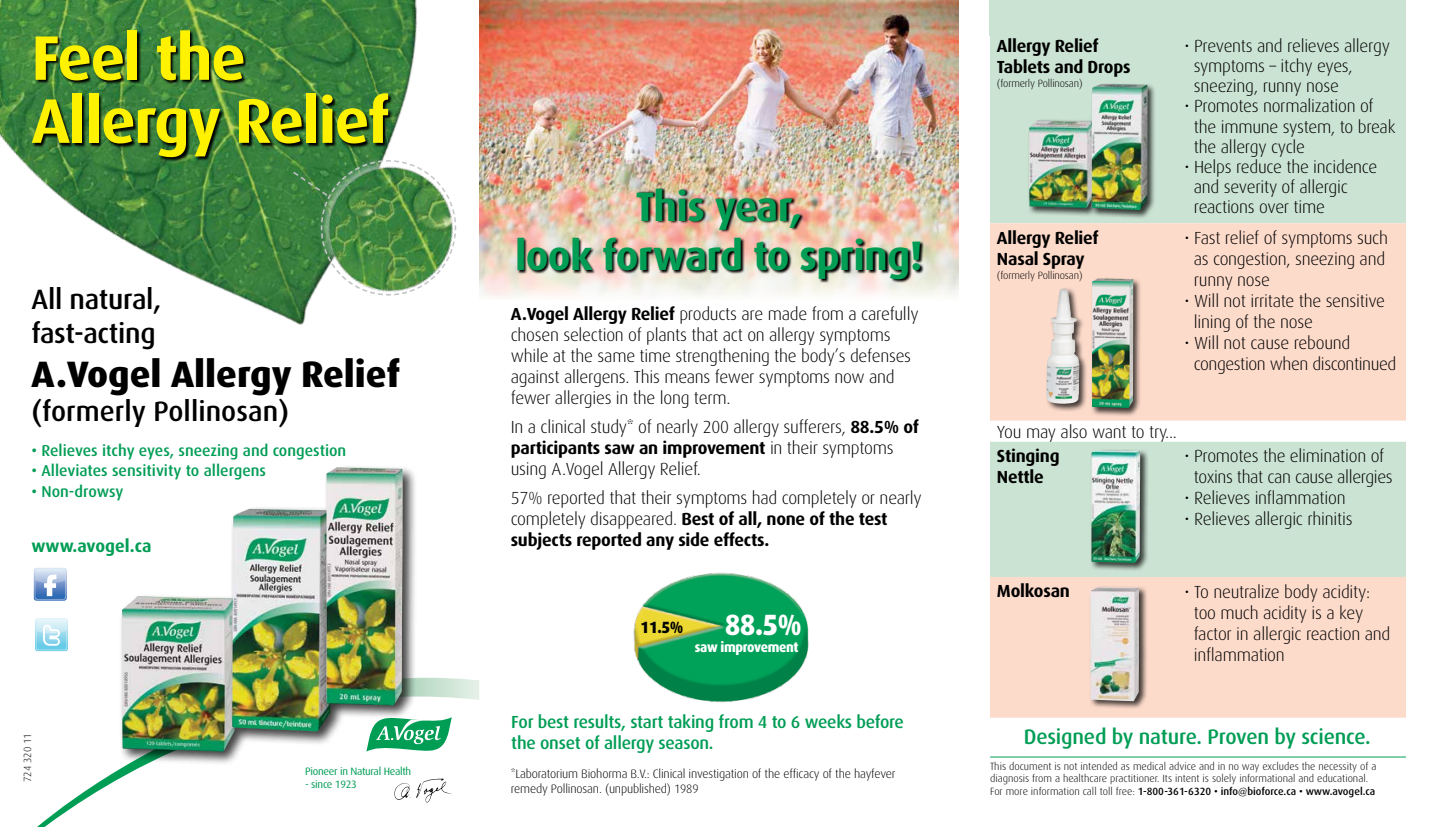
<style>
.page{position:relative;width:1438px;height:827px;background:#fff}
.page>*{position:absolute;margin:0;border:0;box-sizing:border-box;transform-origin:0 0}
.t1{font:700 63px/63px "Dax";letter-spacing:-.025em;color:#fff200}
.t2{font:700 41.12px/49.4px "Dax";letter-spacing:-.02em;color:#009d55;text-align:center}
.t3{font:800 36.75px "Dax";color:#000}
.t4{font:800 29.4px "Dax";color:#fff;scale:.92 1}
.t5{font:500 28px/33.6px "Dax";letter-spacing:-.01em;color:#000}
.t6{font:500 21px "Dax";letter-spacing:-.01em;color:#009d55}
.t7{font:300 17.5px/21px "Dax";letter-spacing:-.015em;color:#000}
.t8{font:700 17.5px/21px "Dax";letter-spacing:-.015em;color:#000}
.t9{font:500 17.5px/21px "Dax";letter-spacing:-.015em;color:#009d55}
.t10{font:700 17.5px "Dax";color:#009d55}
.t11{font:800 16.28px "Dax";color:#000;scale:.92 1}
.t12{font:500 15.75px "Dax";color:#009d55}
.t13{font:800 14.17px "Dax";letter-spacing:-.025em;color:#fff;scale:.92 1}
.t14{font:300 12.25px/14.7px "Dax";letter-spacing:-.015em;color:#000}
.t15{font:10.67px "Dax";letter-spacing:-.025em;color:#009d55}
.t16{font:300 10.5px/12.2px "Dax";color:#000}
.s1{font-weight:700}
.s2{font-weight:500}
</style>
<div class="page">
<img style="left:0;top:0;width:417px;height:325px">
<div style="left:317px;top:155px;width:146px;height:145px;background:#fff"></div>
<svg style="left:291px;top:160px;width:166px;height:136px"></svg>
<svg style="left:37px;top:677px;width:442px;height:150px"></svg>
<svg style="left:366px;top:717px;width:86px;height:34px"></svg>
<svg style="left:394px;top:783px;width:16px;height:17px"></svg>
<svg style="left:416px;top:778px;width:35px;height:24px"></svg>
<div style="left:119px;top:593px;width:130px;height:173px;background:#000;opacity:.75"></div>
<img style="left:122px;top:596px;width:113px;height:155px">
<div style="left:229px;top:505px;width:116px;height:240px;background:#000;opacity:.75"></div>
<img style="left:232px;top:509px;width:99px;height:222px">
<div style="left:323px;top:464px;width:94px;height:256px;background:#000;opacity:.75"></div>
<img style="left:326px;top:467px;width:76px;height:238px">
<img style="left:480px;top:0;width:478px;height:297px">
<svg style="left:34px;top:568px;width:33px;height:32px"></svg>
<svg style="left:35px;top:618px;width:33px;height:33px"></svg>
<div style="left:989px;top:0;width:416px;height:36px;background:#cbe3d3"></div>
<div style="left:990px;top:36px;width:415px;height:187px;background:#cbe3d3"></div>
<svg style="left:990px;top:223px;width:415px;height:494px;background:#efdecf"></svg>
<img style="left:517px;top:188px;width:407px;height:95px">
<svg style="left:32px;top:31px;width:360px;height:131px;background:#2d612d"></svg>
<div style="left:1027px;top:119px;width:74px;height:98px;background:#000;opacity:.75"></div>
<img style="left:1029px;top:120px;width:60px;height:88px">
<div style="left:1089px;top:82px;width:67px;height:137px;background:#000;opacity:.75"></div>
<img style="left:1091px;top:84px;width:56px;height:126px">
<div style="left:1089px;top:448px;width:60px;height:123px;background:#000;opacity:.75"></div>
<img style="left:1091px;top:450px;width:47px;height:113px">
<div style="left:1088px;top:585px;width:59px;height:124px;background:#000;opacity:.75"></div>
<img style="left:1090px;top:587px;width:48px;height:114px">
<div style="left:1090px;top:276px;width:51px;height:141px;background:#000;opacity:.75"></div>
<img style="left:1091px;top:278px;width:42px;height:130px">
<div style="left:1045px;top:287px;width:42px;height:125px;background:#000;opacity:.75"></div>
<img style="left:1049px;top:288px;width:14px;height:67px">
<hr style="left:990px;top:756px;width:415px;height:1px;background:#009d55">
<img style="left:633px;top:572px;width:176px;height:131px">
<h1 class="t1" style="left:32px;top:27px;width:359px">Feel the<br>Allergy Relief</h1>
<h3 class="t5" style="left:32px;top:283px;width:131px">All natural, fast-acting</h3>
<h3 class="t3" style="left:32px;top:353px;width:370px">A.Vogel Allergy Relief</h3>
<h3 class="t5" style="left:32px;top:394px;width:259px">(formerly Pollinosan)</h3>
<p class="t12" style="left:32px;top:441px;width:316px">• Relieves itchy eyes, sneezing and congestion</p>
<p class="t12" style="left:32px;top:462px;width:236px">• Alleviates sensitivity to allergens</p>
<p class="t12" style="left:32px;top:482px;width:93px">• Non-drowsy</p>
<p class="t10" style="left:32px;top:535px;width:121px">www.avogel.ca</p>
<p class="t16" style="left:22px;top:782px;width:50px;rotate:-90deg">724 320 11</p>
<p class="t15" style="left:305px;top:765px;width:108px">Pioneer in Natural Health</p>
<p class="t15" style="left:305px;top:778px;width:53px">- since 1923</p>
<h2 class="t2" style="left:515px;top:182px;width:409px">This year,<br>look forward to spring!</h2>
<p class="t7" style="left:510px;top:303px;width:409px"><span class="s1">A.Vogel Allergy Relief</span> products are made from a carefully chosen selection of plants that act on allergy symptoms while at the same time strengthening the body’s defenses against allergens. This means fewer symptoms now and fewer allergies in the long term.</p>
<p class="t7" style="left:510px;top:416px;width:410px">In a clinical study* of nearly 200 allergy sufferers, <span class="s1">88.5% of participants saw an improvement</span> in their symptoms using A.Vogel Allergy Relief.</p>
<p class="t7" style="left:510px;top:487px;width:412px">57% reported that their symptoms had completely or nearly completely disappeared. <span class="s1">Best of all, none of the test subjects reported any side effects.</span></p>
<p class="t11" style="left:640px;top:617px;width:48px">11.5%</p>
<h3 class="t4" style="left:724px;top:607px;width:85px">88.5%</h3>
<p class="t13" style="left:694px;top:639px;width:114px">saw improvement</p>
<p class="t9" style="left:511px;top:711px;width:394px">For best results, start taking from 4 to 6 weeks before the onset of allergy season.</p>
<p class="t14" style="left:510px;top:767px;width:386px">*Laboratorium Biohorma B.V.: Clinical investigation of the efficacy of the hayfever remedy Pollinosan. (unpublished) 1989</p>
<p class="t8" style="left:996px;top:35px;width:135px">Allergy Relief<br>Tablets and Drops</p>
<p class="t16" style="left:996px;top:77px;width:87px">(formerly Pollinosan)</p>
<p class="t8" style="left:996px;top:227px;width:103px">Allergy Relief<br>Nasal Spray</p>
<p class="t16" style="left:996px;top:269px;width:87px">(formerly Pollinosan)</p>
<p class="t7" style="left:1193px;top:36px;width:197px;line-height:20.1px;text-indent:-9px">• Prevents and relieves allergy symptoms – itchy eyes, sneezing, runny nose</p>
<p class="t7" style="left:1193px;top:97px;width:203px;line-height:20.1px;text-indent:-9px">• Promotes normalization of the immune system, to break the allergy cycle</p>
<p class="t7" style="left:1193px;top:157px;width:185px;line-height:20.1px;text-indent:-9px">• Helps reduce the incidence and severity of allergic reactions over time</p>
<p class="t7" style="left:1193px;top:227px;width:196px;text-indent:-9px">• Fast relief of symptoms such as congestion, sneezing and runny nose</p>
<p class="t7" style="left:1193px;top:290px;width:193px;text-indent:-9px">• Will not irritate the sensitive lining of the nose</p>
<p class="t7" style="left:1193px;top:332px;width:204px;text-indent:-9px">• Will not cause rebound congestion when discontinued</p>
<p class="t7" style="left:996px;top:421px;width:181px">You may also want to try...</p>
<p class="t8" style="left:996px;top:446px;width:64px">Stinging<br>Nettle</p>
<p class="t7" style="left:1184px;top:446px;width:209px;text-align:center">• Promotes the elimination of toxins that can cause allergies</p>
<p class="t7" style="left:1184px;top:488px;width:162px">• Relieves inflammation</p>
<p class="t7" style="left:1184px;top:509px;width:169px">• Relieves allergic rhinitis</p>
<p class="t8" style="left:996px;top:581px;width:75px">Molkosan</p>
<p class="t7" style="left:1193px;top:581px;width:198px;text-indent:-9px">• To neutralize body acidity: too much acidity is a key factor in allergic reaction and inflammation</p>
<p class="t6" style="left:1023px;top:724px;width:348px">Designed by nature. Proven by science.</p>
<p class="t16" style="left:989px;top:760px;width:388px">This document is not intended as medical advice and in no way excludes the necessity of a diagnosis from a healthcare practitioner. Its intent is solely informational and educational.<br>For more information call toll free: <span class="s2">1-800-361-6320 • info@bioforce.ca • www.avogel.ca</span></p>
</div>
